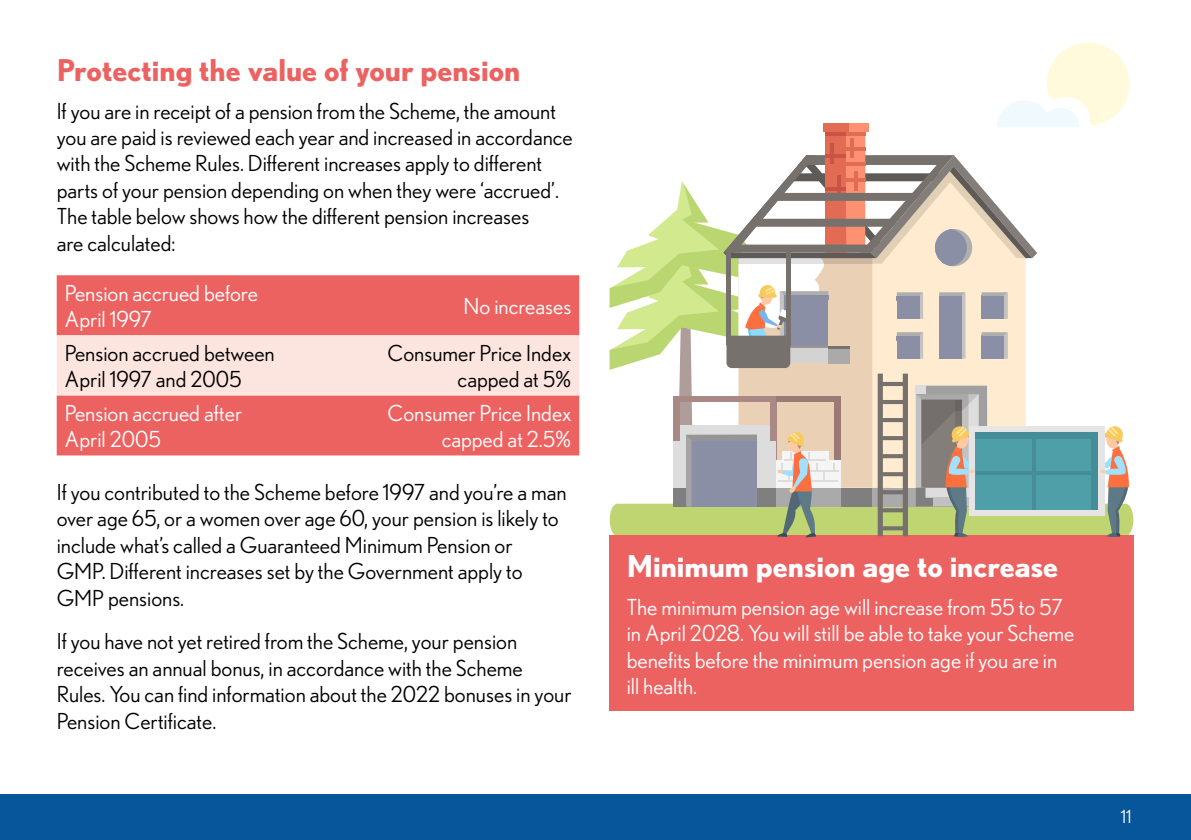
<style>
.page{position:relative;width:1191px;height:840px;background:#fff}
.page>*{position:absolute;margin:0;border:0;box-sizing:border-box;transform-origin:0 0}
.t1{font:700 30px "Nobel";color:#ec6261}
.t2{font:700 30px "Nobel";color:#fff}
.t3{font:22px/26.4px "Nobel";color:#000}
.t4{font:22px/26.4px "Nobel";color:#fff}
.t5{font:18px "Nobel";color:#fff}
</style>
<div class="page">
<div style="left:0;top:794px;width:1191px;height:45px;background:#07559a"></div>
<div style="left:57px;top:275px;width:522px;height:180px;background:#ec6261"></div>
<div style="left:57px;top:335px;width:522px;height:60px;background:#fce4df"></div>
<div style="left:609px;top:535px;width:525px;height:175px;background:#ec6261"></div>
<svg style="left:609px;top:43px;width:524px;height:494px"></svg>
<h1 class="t1" style="left:57px;top:52px;width:465px">Protecting the value of your pension</h1>
<p class="t3" style="left:57px;top:97px;width:517px">If you are in receipt of a pension from the Scheme, the amount you are paid is reviewed each year and increased in accordance with the Scheme Rules. Different increases apply to different parts of your pension depending on when they were ‘accrued’.<br>The table below shows how the different pension increases<br>are calculated:</p>
<p class="t4" style="left:65px;top:279px;width:195px">Pension accrued before<br>April 1997</p>
<p class="t4" style="left:463px;top:292px;width:109px">No increases</p>
<p class="t3" style="left:65px;top:339px;width:211px">Pension accrued between<br>April 1997 and 2005</p>
<p class="t3" style="left:387px;top:339px;width:185px;text-align:right">Consumer Price Index capped at 5%</p>
<p class="t4" style="left:65px;top:399px;width:179px">Pension accrued after<br>April 2005</p>
<p class="t4" style="left:387px;top:399px;width:185px;text-align:right">Consumer Price Index capped at 2.5%</p>
<p class="t3" style="left:57px;top:478px;width:511px">If you contributed to the Scheme before 1997 and you’re a man over age 65, or a women over age 60, your pension is likely to include what’s called a Guaranteed Minimum Pension or GMP. Different increases set by the Government apply to GMP pensions.</p>
<p class="t3" style="left:57px;top:627px;width:516px">If you have not yet retired from the Scheme, your pension receives an annual bonus, in accordance with the Scheme Rules. You can find information about the 2022 bonuses in your Pension Certificate.</p>
<h1 class="t2" style="left:626px;top:548px;width:433px">Minimum pension age to increase</h1>
<p class="t4" style="left:626px;top:593px;width:449px">The minimum pension age will increase from 55 to 57 in April 2028. You will still be able to take your Scheme benefits before the minimum pension age if you are in ill health.</p>
<p class="t5" style="left:1120px;top:805px;width:12px">11</p>
</div>
